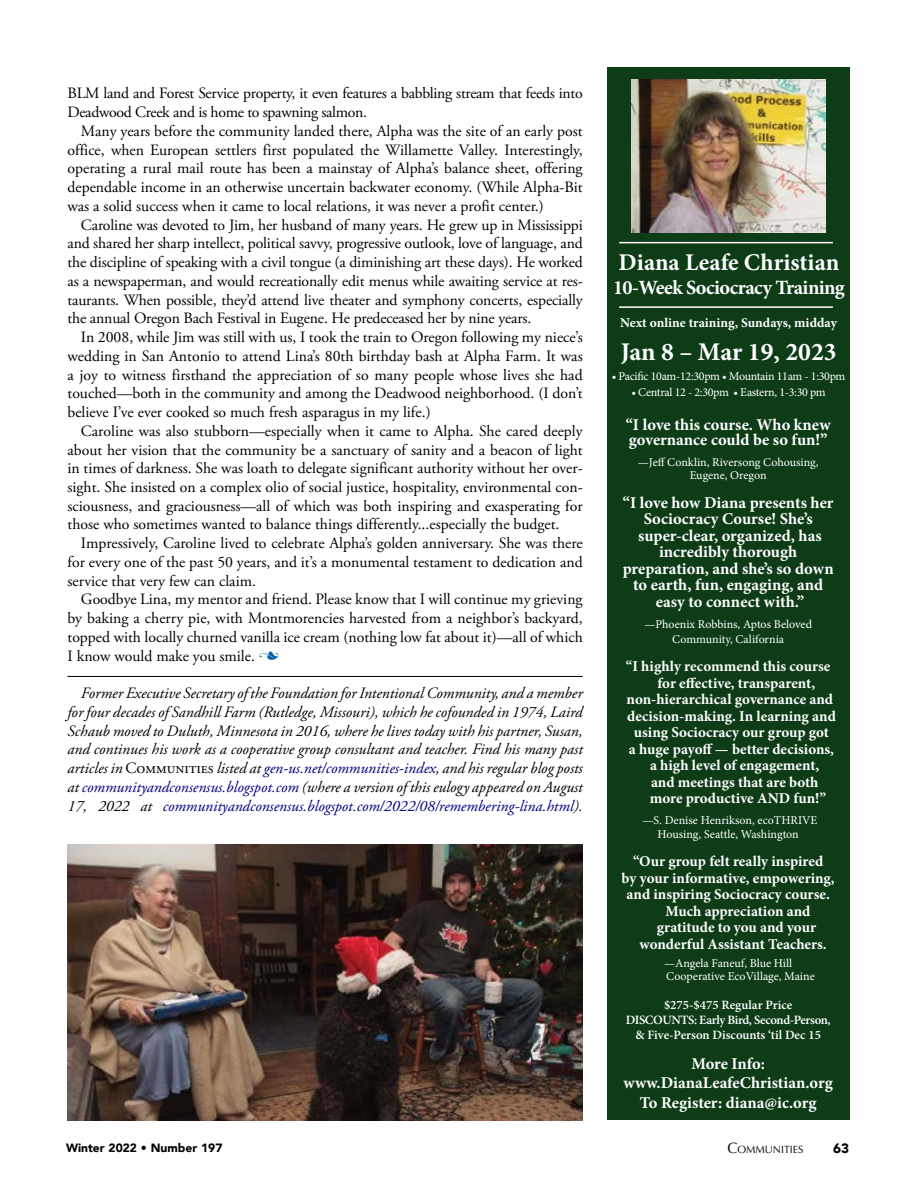
<style>
.page{position:relative;width:918px;height:1188px;background:#fff}
.page>*{position:absolute;margin:0;border:0;box-sizing:border-box;transform-origin:0 0}
.t1{font:700 25.5px "Minion Pro";color:#fff}
.t2{font:700 24px "Minion Pro";color:#fff}
.t3{font:700 20.25px "Minion Pro";letter-spacing:-.03em;color:#fff}
.t4{font:700 16.5px/16.5px "Minion Pro";color:#fff;text-align:center}
.t5{font:15.75px/18.8px "Adobe Garamond Pro";color:#000;text-align:justify}
.t6{font:italic 15.75px/18.8px "Adobe Garamond Pro";color:#000;text-align:justify}
.t7{font:15.75px/18.8px "Adobe Garamond Pro";letter-spacing:-.02em;color:#000}
.t8{font:700 15px "Minion Pro";color:#fff}
.t9{font:700 13.5px "Minion Pro";color:#fff}
.t10{font:900 13.5px "Avenir";color:#000}
.t11{font:600 12.75px/15px "Minion Pro";letter-spacing:-.005em;color:#fff;text-align:center}
.t12{font:12px/13.5px "Minion Pro";letter-spacing:-.005em;color:#fff;text-align:center}
.t13{font:12px "Minion Pro";letter-spacing:-.025em;color:#fff}
.t14{font:900 12px "Avenir";color:#000}
.t15{font:10.5px "Optima";color:#000}
.s1{font-family:"Type Embellishments One Let Plain";color:#0062a3}
.s2{font-style:normal}
.s3{color:#000080}
.s4{font-size:15px}
</style>
<div class="page">
<img style="left:68px;top:845px;width:515px;height:275px">
<hr style="left:68px;top:676px;width:515px;height:1px;background:#000">
<div style="left:607px;top:68px;width:243px;height:1052px;background:#0d3c17"></div>
<hr style="left:619px;top:306px;width:214px;height:2px;background:#fff">
<hr style="left:619px;top:242px;width:214px;height:1px;background:#fff">
<img style="left:631px;top:80px;width:195px;height:153px">
<p class="t7" style="left:68px;top:85px;width:517px">BLM land and Forest Service property, it even features a babbling stream that feeds into<br>Deadwood Creek and is home to spawning salmon.</p>
<p class="t5" style="left:68px;top:122px;width:517px;text-indent:13px">Many years before the community landed there, Alpha was the site of an early post office, when European settlers first populated the Willamette Valley. Interestingly, operating a rural mail route has been a mainstay of Alpha’s balance sheet, offering dependable income in an otherwise uncertain backwater economy. (While Alpha-Bit was a solid success when it came to local relations, it was never a profit center.)</p>
<p class="t5" style="left:68px;top:216px;width:517px;text-indent:13px">Caroline was devoted to Jim, her husband of many years. He grew up in Mississippi and shared her sharp intellect, political savvy, progressive outlook, love of language, and the discipline of speaking with a civil tongue (a diminishing art these days). He worked as a newspaperman, and would recreationally edit menus while awaiting service at res&shy;taurants. When possible, they’d attend live theater and symphony concerts, especially the annual Oregon Bach Festival in Eugene. He predeceased her by nine years.</p>
<p class="t5" style="left:68px;top:328px;width:517px;text-indent:13px">In 2008, while Jim was still with us, I took the train to Oregon following my niece’s wedding in San Antonio to attend Lina’s 80th birthday bash at Alpha Farm. It was a joy to witness firsthand the appreciation of so many people whose lives she had touched—both in the community and among the Deadwood neighborhood. (I don’t believe I’ve ever cooked so much fresh asparagus in my life.)</p>
<p class="t5" style="left:68px;top:422px;width:517px;text-indent:13px">Caroline was also stubborn—especially when it came to Alpha. She cared deeply about her vision that the community be a sanctuary of sanity and a beacon of light in times of darkness. She was loath to delegate significant authority without her over&shy;sight. She insisted on a complex olio of social justice, hospitality, environmental con&shy;sciousness, and graciousness—all of which was both inspiring and exasperating for those who sometimes wanted to balance things differently...especially the budget.</p>
<p class="t5" style="left:68px;top:534px;width:517px;text-indent:13px">Impressively, Caroline lived to celebrate Alpha’s golden anniversary. She was there for every one of the past 50 years, and it’s a monumental testament to dedication and service that very few can claim.</p>
<p class="t5" style="left:68px;top:591px;width:517px;text-indent:13px">Goodbye Lina, my mentor and friend. Please know that I will continue my grieving by baking a cherry pie, with Montmorencies harvested from a neighbor’s backyard, topped with locally churned vanilla ice cream (nothing low fat about it)—all of which I know would make you smile. <span class="s1">n</span></p>
<p class="t6" style="left:68px;top:684px;width:517px;text-indent:13px">Former Executive Secretary of the Foundation for Intentional Community, and a member for four decades of Sandhill Farm (Rutledge, Missouri), which he cofounded in 1974, Laird Schaub moved to Duluth, Minnesota in 2016, where he lives today with his partner, Susan, and continues his work as a cooperative group consultant and teacher. Find his many past articles in <span class="s2">Communities</span> listed at <span class="s3">gen-us.net/communities-index</span>, and his regular blog posts at <span class="s3">communityandconsensus.blogspot.com</span> (where a version of this eulogy appeared on August 17, 2022 at <span class="s3">communityandconsensus.blogspot.com/2022/08/remembering-lina.html</span>).</p>
<h2 class="t2" style="left:619px;top:245px;width:222px">Diana Leafe Christian</h2>
<p class="t3" style="left:613px;top:273px;width:233px">10-Week Sociocracy Training</p>
<p class="t9" style="left:620px;top:313px;width:218px">Next online training, Sundays, midday</p>
<h1 class="t1" style="left:621px;top:334px;width:217px">Jan 8 – Mar 19, 2023</h1>
<p class="t13" style="left:612px;top:368px;width:235px">• Pacific 10am-12:30pm • Mountain 11am - 1:30pm</p>
<p class="t13" style="left:631px;top:384px;width:196px">• Central 12 - 2:30pm • Eastern, 1-3:30 pm</p>
<p class="t4" style="left:626px;top:417px;width:206px;line-height:15px;text-align:left">“I love this course. Who knew governance could be so fun!”</p>
<p class="t12" style="left:638px;top:455px;width:182px">—Jeff Conklin, Riversong Cohousing,<br>Eugene, Oregon</p>
<p class="t4" style="left:623px;top:494px;width:212px">“I love how Diana presents her<br>Sociocracy Course! She’s super-clear, organized, has incredibly thorough preparation, and she’s so down to earth, fun, engaging, and easy to connect with.”</p>
<p class="t12" style="left:644px;top:617px;width:169px;line-height:15px">—Phoenix Robbins, Aptos Beloved<br>Community, California</p>
<p class="t8" style="left:626px;top:656px;width:206px">“I highly recommend this course</p>
<p class="t8" style="left:658px;top:672px;width:159px">for effective, transparent,</p>
<p class="t8" style="left:627px;top:689px;width:208px">non-hierarchical governance and</p>
<p class="t8" style="left:627px;top:705px;width:210px">decision-making. In learning and</p>
<p class="t8" style="left:634px;top:722px;width:197px">using Sociocracy our group got</p>
<p class="t8" style="left:629px;top:738px;width:207px">a huge payoff — better decisions,</p>
<p class="t8" style="left:650px;top:755px;width:171px">a high level of engagement,</p>
<p class="t8" style="left:651px;top:771px;width:169px">and meetings that are both</p>
<p class="t8" style="left:650px;top:788px;width:178px">more productive AND fun!”</p>
<p class="t12" style="left:643px;top:814px;width:176px">—S. Denise Henrikson, ecoTHRIVE<br>Housing, Seattle, Washington</p>
<p class="t8" style="left:633px;top:851px;width:192px">“Our group felt really inspired</p>
<p class="t8" style="left:622px;top:867px;width:215px">by your informative, empowering,</p>
<p class="t8" style="left:627px;top:884px;width:205px">and inspiring Sociocracy course.</p>
<p class="t8" style="left:666px;top:900px;width:146px">Much appreciation and</p>
<p class="t8" style="left:657px;top:917px;width:161px">gratitude to you and your</p>
<p class="t8" style="left:640px;top:933px;width:189px">wonderful Assistant Teachers.</p>
<p class="t12" style="left:664px;top:956px;width:152px;text-align:left">—Angela Faneuf, Blue Hill<br>Cooperative EcoVillage, Maine</p>
<p class="t11" style="left:626px;top:997px;width:207px">$275-$475 Regular Price<br>DISCOUNTS: Early Bird, Second-Person, &amp; Five-Person Discounts ‘til Dec 15</p>
<p class="t4" style="left:624px;top:1054px;width:211px;line-height:19.5px">More Info: www.DianaLeafeChristian.org<br>To Register: diana@ic.org</p>
<p class="t14" style="left:66px;top:1138px;width:158px">Winter 2022 • Number 197</p>
<p class="t15" style="left:727px;top:1144px;width:77px"><span class="s4">C</span>OMMUNITIES</p>
<p class="t10" style="left:833px;top:1137px;width:17px">63</p>
</div>
